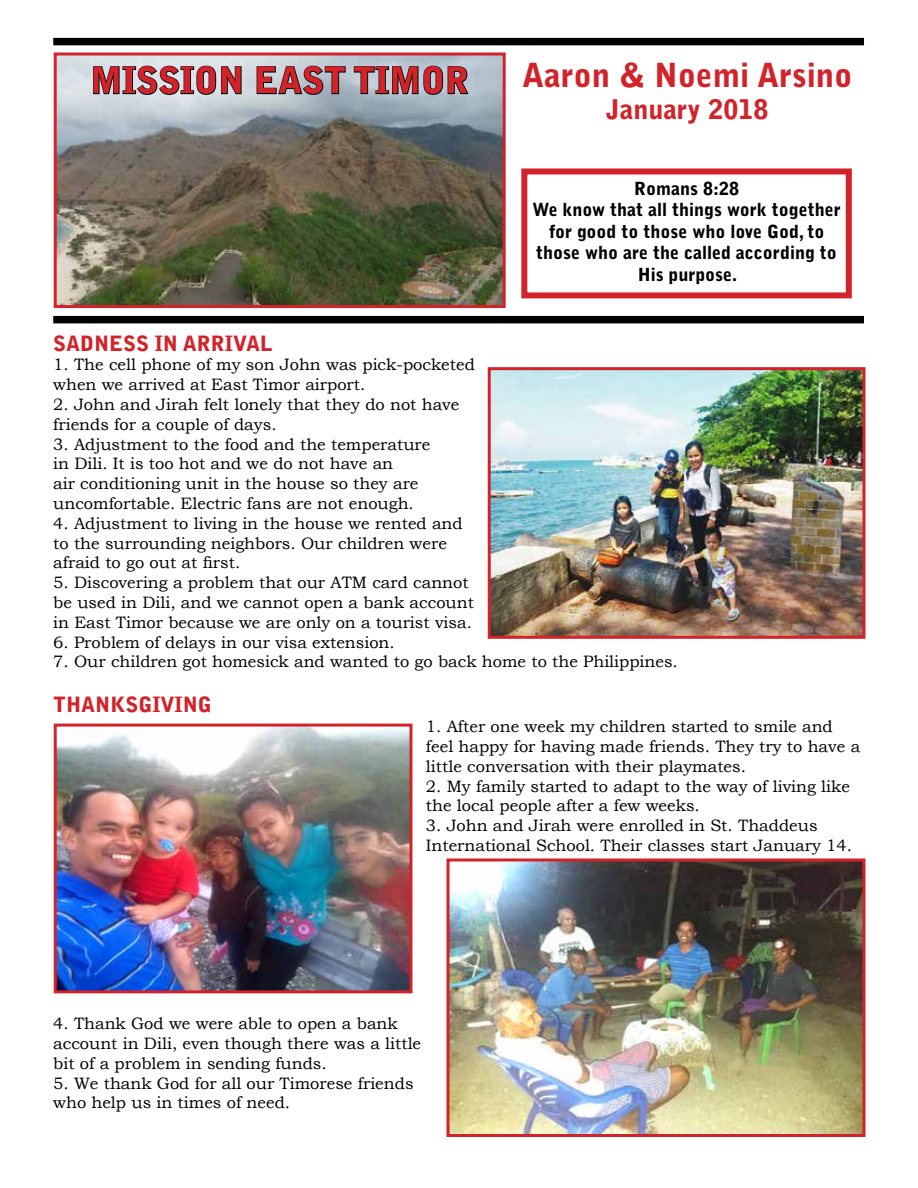
<style>
.page{position:relative;width:918px;height:1188px;background:#fff}
.page>*{position:absolute;margin:0;border:0;box-sizing:border-box;transform-origin:0 0}
.t1{font:900 36px "Bell Gothic Std";color:#d2232a}
.t2{font:900 33px "Bell Gothic Std";color:#d2232a}
.t3{font:900 27px "Bell Gothic Std";color:#d2232a}
.t4{font:900 21px "Bell Gothic Std";color:#d2232a}
.t5{font:900 18px/21.6px "Bell Gothic Std";color:#000;text-align:center}
.t6{font:16.5px/19.8px "Bookman Old Style";color:#000}
</style>
<div class="page">
<div style="left:521px;top:168px;width:331px;height:130px;border:6px solid #d2232a"></div>
<div style="left:53px;top:316px;width:811px;height:7px;background:#000"></div>
<div style="left:53px;top:38px;width:811px;height:7px;background:#000"></div>
<img style="left:58px;top:56px;width:444px;height:248px">
<div style="left:54px;top:52px;width:452px;height:256px;border:3px solid #d2232a"></div>
<img style="left:58px;top:728px;width:350px;height:261px">
<div style="left:54px;top:724px;width:358px;height:269px;border:3px solid #d2232a"></div>
<img style="left:451px;top:862px;width:411px;height:271px">
<div style="left:447px;top:858px;width:419px;height:279px;border:3px solid #d2232a"></div>
<svg style="left:92px;top:65px;width:150px;height:31px;background:#9aa0a5"></svg>
<svg style="left:256px;top:65px;width:90px;height:31px;background:#8c959c"></svg>
<svg style="left:353px;top:65px;width:117px;height:31px;background:#8a939c"></svg>
<img style="left:492px;top:371px;width:370px;height:264px">
<div style="left:488px;top:367px;width:378px;height:272px;border:3px solid #d2232a"></div>
<h1 class="t1" style="left:90px;top:59px;width:380px">MISSION EAST TIMOR</h1>
<h2 class="t2" style="left:522px;top:56px;width:332px">Aaron &amp; Noemi Arsino</h2>
<h3 class="t3" style="left:606px;top:94px;width:163px">January 2018</h3>
<p class="t5" style="left:532px;top:178px;width:310px">Romans 8:28<br>We know that all things work together for good to those who love God, to those who are the called according to<br>His purpose.</p>
<p class="t4" style="left:53px;top:331px;width:221px">SADNESS IN ARRIVAL</p>
<p class="t6" style="left:53px;top:355px;width:423px">1. The cell phone of my son John was pick-pocketed when we arrived at East Timor airport.</p>
<p class="t6" style="left:53px;top:394px;width:408px">2. John and Jirah felt lonely that they do not have friends for a couple of days.</p>
<p class="t6" style="left:53px;top:434px;width:379px">3. Adjustment to the food and the temperature in Dili. It is too hot and we do not have an<br>air conditioning unit in the house so they are uncomfortable. Electric fans are not enough.</p>
<p class="t6" style="left:53px;top:513px;width:411px">4. Adjustment to living in the house we rented and to the surrounding neighbors. Our children were afraid to go out at first.</p>
<p class="t6" style="left:53px;top:573px;width:422px">5. Discovering a problem that our ATM card cannot be used in Dili, and we cannot open a bank account in East Timor because we are only on a tourist visa.</p>
<p class="t6" style="left:53px;top:632px;width:343px">6. Problem of delays in our visa extension.</p>
<p class="t6" style="left:53px;top:652px;width:626px">7. Our children got homesick and wanted to go back home to the Philippines.</p>
<p class="t4" style="left:53px;top:693px;width:160px">THANKSGIVING</p>
<p class="t6" style="left:426px;top:717px;width:436px">1. After one week my children started to smile and feel happy for having made friends. They try to have a little conversation with their playmates.</p>
<p class="t6" style="left:426px;top:776px;width:426px">2. My family started to adapt to the way of living like the local people after a few weeks.</p>
<p class="t6" style="left:426px;top:816px;width:428px">3. John and Jirah were enrolled in St. Thaddeus<br>International School. Their classes start January 14.</p>
<p class="t6" style="left:53px;top:1014px;width:369px">4. Thank God we were able to open a bank account in Dili, even though there was a little bit of a problem in sending funds.</p>
<p class="t6" style="left:53px;top:1073px;width:362px">5. We thank God for all our Timorese friends who help us in times of need.</p>
</div>
